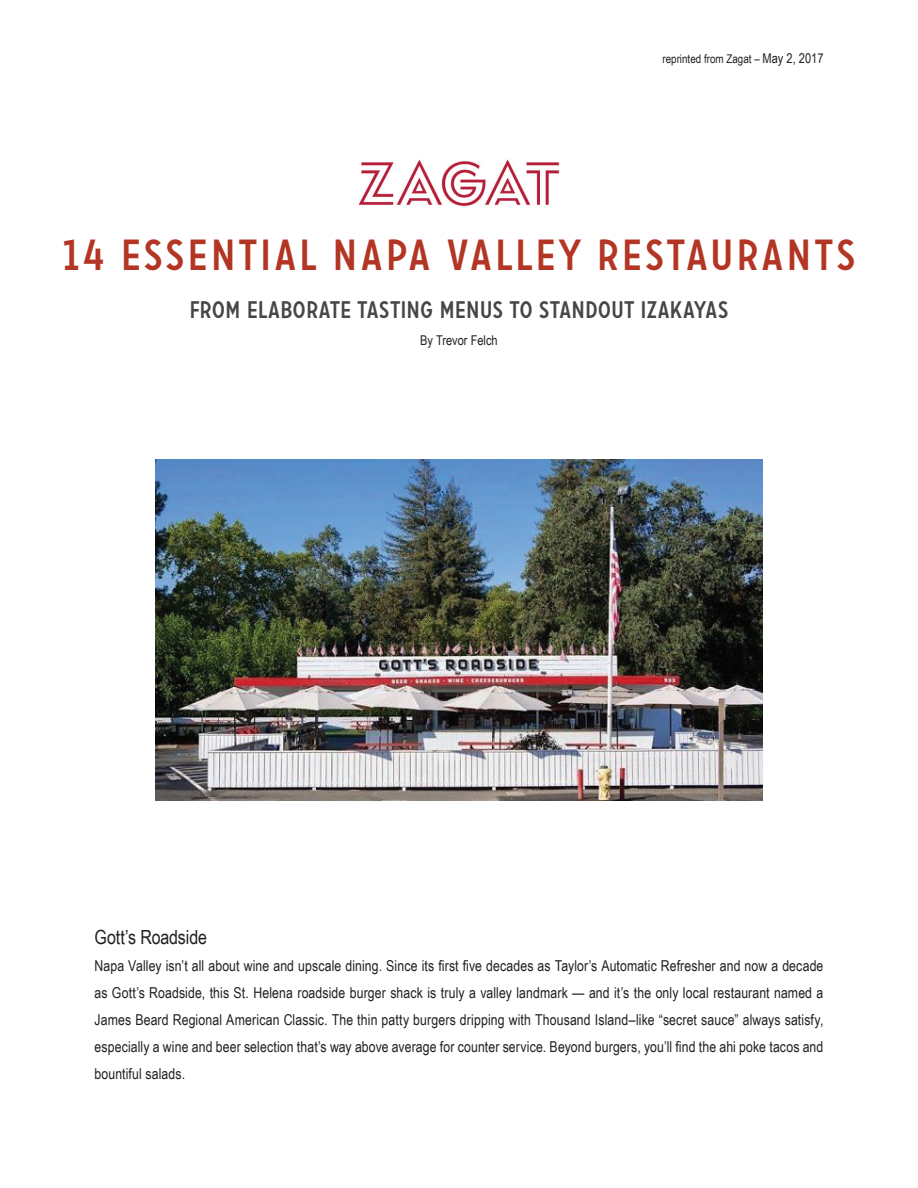
<style>
.page{position:relative;width:918px;height:1188px;background:#fff}
.page>*{position:absolute;margin:0;border:0;box-sizing:border-box;transform-origin:0 0}
.t1{font:43.5px "Carrosserie";letter-spacing:.06em;color:#b33524}
.t2{font:24px "Carrosserie";letter-spacing:-.005em;color:#454647}
.t3{font:19.5px "Arial Narrow";letter-spacing:-.005em;color:#231f20}
.t4{font:15px/27px "Arial Narrow";letter-spacing:.01em;color:#231f20;text-align:justify}
.t5{font:13.5px "Arial Narrow";color:#231f20}
.t6{font:12px "Arial Narrow";color:#231f20}
.s1{font-size:13.5px}
</style>
<div class="page">
<img style="left:358px;top:159px;width:202px;height:48px">
<img style="left:155px;top:460px;width:608px;height:341px">
<p class="t6" style="left:662px;top:50px;width:163px">reprinted from Zagat – <span class="s1">May 2, 2017</span></p>
<h1 class="t1" style="left:62px;top:230px;width:795px">14 ESSENTIAL NAPA VALLEY RESTAURANTS</h1>
<h2 class="t2" style="left:189px;top:296px;width:541px">FROM ELABORATE TASTING MENUS TO STANDOUT IZAKAYAS</h2>
<p class="t5" style="left:420px;top:331px;width:79px">By Trevor Felch</p>
<h3 class="t3" style="left:94px;top:923px;width:114px">Gott’s Roadside</h3>
<p class="t4" style="left:94px;top:952px;width:730px">Napa Valley isn’t all about wine and upscale dining. Since its first five decades as Taylor’s Automatic Refresher and now a decade as Gott’s Roadside, this St. Helena roadside burger shack is truly a valley landmark — and it’s the only local restaurant named a James Beard Regional American Classic. The thin patty burgers dripping with Thousand Island–like “secret sauce” always satisfy, especially a wine and beer selection that’s way above average for counter service. Beyond burgers, you’ll find the ahi poke tacos and bountiful salads.</p>
</div>
